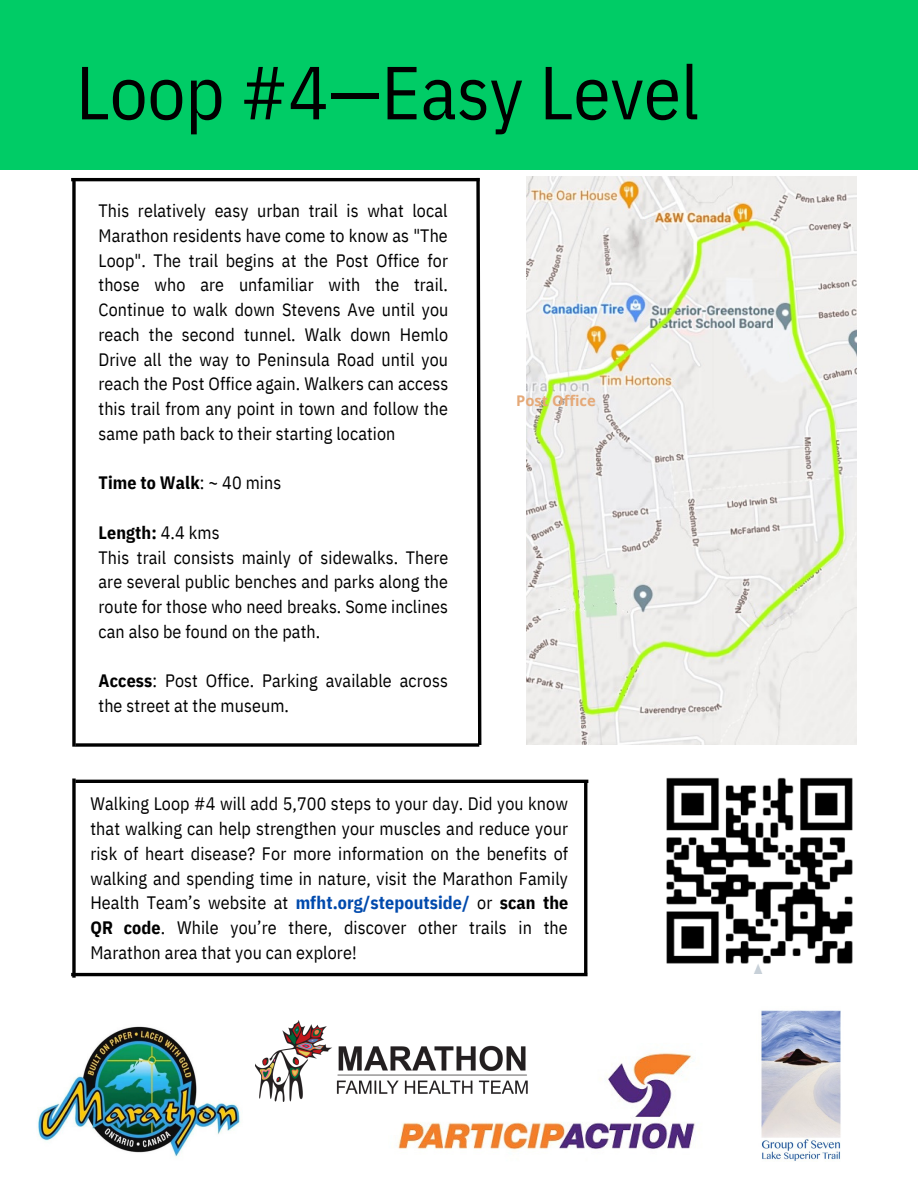
<style>
.page{position:relative;width:918px;height:1188px;background:#fff}
.page>*{position:absolute;margin:0;border:0;box-sizing:border-box;transform-origin:0 0}
.t1{font:75.15px "IBM Plex Sans Cond";color:#000}
.t2{font:18px/24.8px "IBM Plex Sans Cond";letter-spacing:.005em;color:#000;text-align:justify}
.t3{font:700 18px "IBM Plex Sans Cond";letter-spacing:.005em;color:#000}
.t4{font:700 14.7px "Open Sans";color:#e5a978}
.s1{font-weight:400}
.s2{font-weight:700}
.s3{font-weight:700;color:#004aad}
</style>
<div class="page">
<div style="left:0;top:0;width:918px;height:170px;background:#0c6"></div>
<img style="left:761px;top:1010px;width:80px;height:151px">
<img style="left:398px;top:1052px;width:297px;height:99px">
<img style="left:255px;top:1021px;width:274px;height:80px">
<img style="left:37px;top:1026px;width:203px;height:131px">
<img style="left:527px;top:177px;width:329px;height:568px">
<img style="left:666px;top:777px;width:187px;height:196px">
<hr style="left:71px;top:178px;width:409px;height:3px;background:#000">
<svg style="left:76px;top:743px;width:399px;height:4px;background:#272727"></svg>
<svg style="left:475px;top:177px;width:7px;height:570px"></svg>
<svg style="left:72px;top:181px;width:4px;height:566px;background:#272727"></svg>
<hr style="left:75px;top:780px;width:513px;height:3px;background:#000">
<hr style="left:71px;top:973px;width:517px;height:3px;background:#000">
<hr style="left:584px;top:783px;width:3px;height:190px;background:#000">
<svg style="left:72px;top:779px;width:4px;height:199px"></svg>
<p class="t1" style="left:76px;top:42px;width:625px">Loop #4—Easy Level</p>
<p class="t2" style="left:99px;top:198px;width:351px">This relatively easy urban trail is what local Marathon residents have come to know as "The Loop". The trail begins at the Post Office for those who are unfamiliar with the trail.<br>Continue to walk down Stevens Ave until you reach the second tunnel. Walk down Hemlo Drive all the way to Peninsula Road until you reach the Post Office again. Walkers can access this trail from any point in town and follow the same path back to their starting location</p>
<p class="t3" style="left:99px;top:471px;width:184px">Time to Walk<span class="s1">: ~ 40 mins</span></p>
<p class="t3" style="left:99px;top:520px;width:123px">Length: <span class="s1">4.4 kms</span></p>
<p class="t2" style="left:99px;top:545px;width:351px">This trail consists mainly of sidewalks. There are several public benches and parks along the route for those who need breaks. Some inclines can also be found on the path.</p>
<p class="t2" style="left:99px;top:668px;width:351px"><span class="s2">Access</span>: Post Office. Parking available across the street at the museum.</p>
<p class="t4" style="left:516px;top:390px;width:81px">Post Office</p>
<p class="t2" style="left:90px;top:791px;width:479px">Walking Loop #4 will add 5,700 steps to your day. Did you know that walking can help strengthen your muscles and reduce your risk of heart disease? For more information on the benefits of walking and spending time in nature, visit the Marathon Family Health Team’s website at <span class="s3">mfht.org/stepoutside/</span> or <span class="s2">scan the QR code</span>. While you’re there, discover other trails in the Marathon area that you can explore!</p>
</div>
